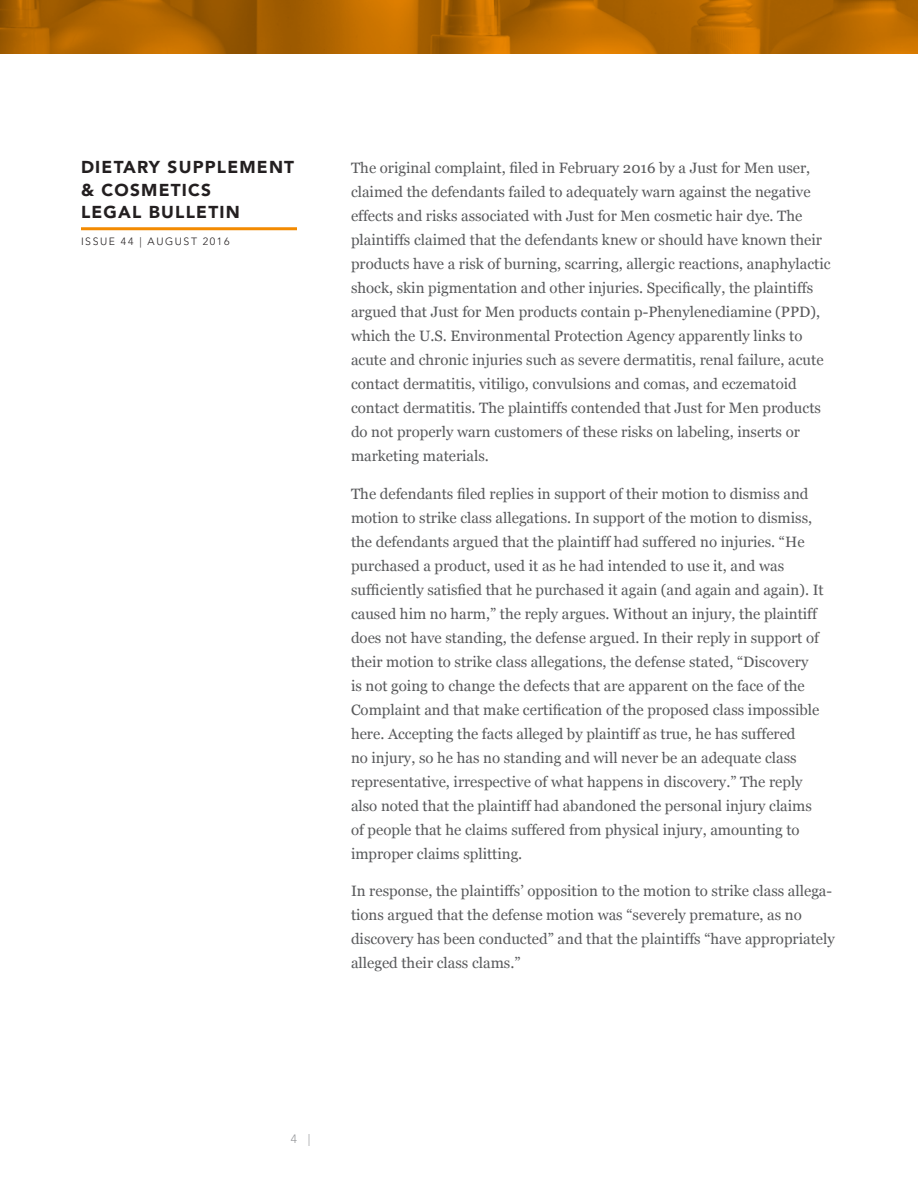
<style>
.page{position:relative;width:918px;height:1188px;background:#fff}
.page>*{position:absolute;margin:0;border:0;box-sizing:border-box;transform-origin:0 0}
.t1{font:900 17.25px/22.5px "Avenir";letter-spacing:.07em;color:#231f20}
.t2{font:15px/24px "Georgia";color:#58595b}
.t3{font:300 12px "Avenir LT Std";color:#939598}
.t4{font:300 10.5px "Avenir LT Std";letter-spacing:.15em;color:#231f20}
</style>
<div class="page">
<svg style="left:0;top:0;width:918px;height:54px"></svg>
<hr style="left:81px;top:227px;width:216px;height:3px;background:#f38a00">
<p class="t1" style="left:81px;top:156px;width:215px">DIETARY SUPPLEMENT &amp; COSMETICS<br>LEGAL BULLETIN</p>
<p class="t4" style="left:81px;top:235px;width:150px">ISSUE 44 | AUGUST 2016</p>
<p class="t2" style="left:351px;top:156px;width:481px">The original complaint, filed in February 2016 by a Just for Men user, claimed the defendants failed to adequately warn against the negative effects and risks associated with Just for Men cosmetic hair dye. The plaintiffs claimed that the defendants knew or should have known their products have a risk of burning, scarring, allergic reactions, anaphylactic shock, skin pigmentation and other injuries. Specifically, the plaintiffs argued that Just for Men products contain p-Phenylenediamine (PPD), which the U.S. Environmental Protection Agency apparently links to acute and chronic injuries such as severe dermatitis, renal failure, acute contact dermatitis, vitiligo, convulsions and comas, and eczematoid contact dermatitis. The plaintiffs contended that Just for Men products do not properly warn customers of these risks on labeling, inserts or marketing materials.</p>
<p class="t2" style="left:351px;top:482px;width:474px">The defendants filed replies in support of their motion to dismiss and motion to strike class allegations. In support of the motion to dismiss, the defendants argued that the plaintiff had suffered no injuries. “He purchased a product, used it as he had intended to use it, and was sufficiently satisfied that he purchased it again (and again and again). It caused him no harm,” the reply argues. Without an injury, the plaintiff does not have standing, the defense argued. In their reply in support of their motion to strike class allegations, the defense stated, “Discovery<br>is not going to change the defects that are apparent on the face of the Complaint and that make certification of the proposed class impossible here. Accepting the facts alleged by plaintiff as true, he has suffered<br>no injury, so he has no standing and will never be an adequate class representative, irrespective of what happens in discovery.” The reply also noted that the plaintiff had abandoned the personal injury claims of people that he claims suffered from physical injury, amounting to improper claims splitting.</p>
<p class="t2" style="left:351px;top:879px;width:485px">In response, the plaintiffs’ opposition to the motion to strike class allega&shy;tions argued that the defense motion was “severely premature, as no discovery has been conducted” and that the plaintiffs “have appropriately alleged their class clams.”</p>
<p class="t3" style="left:291px;top:1132px;width:21px">4 |</p>
</div>
